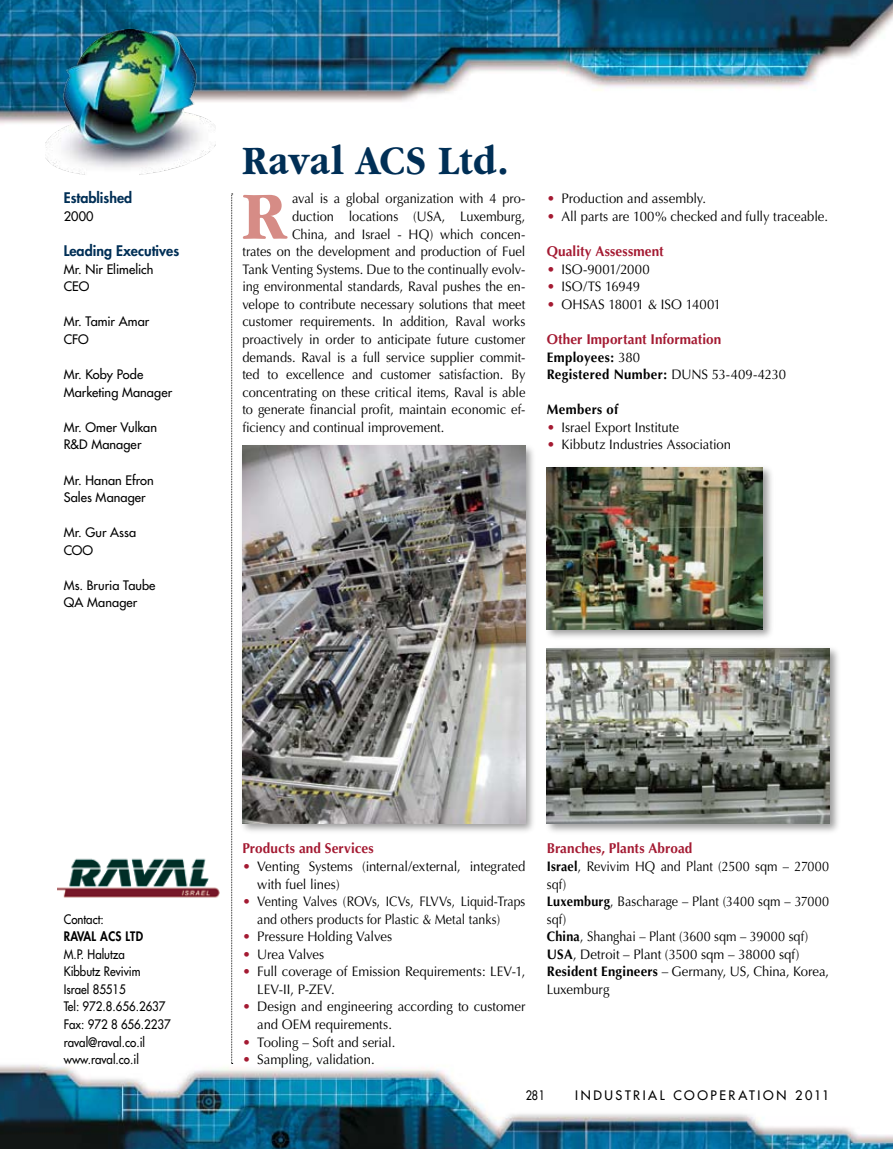
<style>
.page{position:relative;width:893px;height:1149px;background:#fff}
.page>*{position:absolute;margin:0;border:0;box-sizing:border-box;transform-origin:0 0}
.t1{font:700 70.2px "Garamond";color:#d68c86;scale:.95 1}
.t2{font:700 42px "Garamond";letter-spacing:.025em;color:#002f56;scale:.9 1}
.t3{font:700 14.25px "Optima";letter-spacing:.01em;color:#a41a32;scale:.95 1}
.t4{font:800 14.25px "Futura";color:#002f56}
.t5{font:13.8px "Optima";letter-spacing:-.005em;color:#000;scale:.93 1}
.t6{font:13.8px/17.5px "Optima";letter-spacing:-.005em;color:#000;scale:.95 1}
.t7{font:13.8px/17.5px "Optima";letter-spacing:-.005em;color:#000;scale:.91 1}
.t8{font:700 13.8px/17.5px "Optima";letter-spacing:.03em;color:#000;scale:.95 1}
.t9{font:13.8px/17.5px "Optima";color:#a41a32}
.t10{font:12.75px/17.5px "Futura";color:#000}
.t11{font:12.75px/17.5px "Futura";color:#000;scale:.9 1}
.t12{font:12.75px "Futura";letter-spacing:.2em;color:#000}
.t13{font:800 12.75px "Futura";letter-spacing:.03em;color:#000;scale:.9 1}
.t14{font:12.75px "Futura";color:#000;scale:.85 1}
.s1{font-weight:400}
.s2{font-weight:700}
</style>
<div class="page">
<img style="left:0;top:1063px;width:893px;height:85px">
<img style="left:0;top:0;width:893px;height:146px">
<img style="left:46px;top:29px;width:170px;height:146px">
<svg style="left:231px;top:193px;width:2px;height:870px"></svg>
<img style="left:57px;top:858px;width:163px;height:40px">
<div style="left:239px;top:442px;width:298px;height:393px;background:#000;opacity:.4"></div>
<img style="left:242px;top:445px;width:283px;height:377px">
<div style="left:543px;top:644px;width:298px;height:190px;background:#000;opacity:.4"></div>
<img style="left:547px;top:648px;width:282px;height:174px">
<div style="left:543px;top:463px;width:232px;height:178px;background:#000;opacity:.4"></div>
<img style="left:547px;top:467px;width:216px;height:162px">
<p class="t4" style="left:64px;top:189px;width:70px">Established</p>
<p class="t10" style="left:64px;top:207px;width:31px">2000</p>
<p class="t4" style="left:64px;top:241px;width:117px">Leading Executives</p>
<p class="t10" style="left:64px;top:260px;width:91px">Mr. Nir Elimelich<br>CEO</p>
<p class="t10" style="left:64px;top:313px;width:87px">Mr. Tamir Amar<br>CFO</p>
<p class="t10" style="left:64px;top:365px;width:110px">Mr. Koby Pode<br>Marketing Manager</p>
<p class="t10" style="left:64px;top:418px;width:95px">Mr. Omer Vulkan<br>R&amp;D Manager</p>
<p class="t10" style="left:64px;top:471px;width:91px">Mr. Hanan Efron<br>Sales Manager</p>
<p class="t10" style="left:64px;top:523px;width:74px">Mr. Gur Assa<br>COO</p>
<p class="t10" style="left:64px;top:576px;width:93px">Ms. Bruria Taube<br>QA Manager</p>
<h2 class="t2" style="left:242px;top:138px;width:297px">Raval ACS Ltd.</h2>
<h1 class="t1" style="left:242px;top:177px;width:48px">R</h1>
<p class="t5" style="left:292px;top:191px;width:252px">aval is a global organization with 4 pro-</p>
<p class="t5" style="left:292px;top:208px;width:252px">duction locations (USA, Luxemburg,</p>
<p class="t5" style="left:292px;top:226px;width:252px">China, and Israel - HQ) which concen-</p>
<p class="t5" style="left:242px;top:243px;width:306px">trates on the development and production of Fuel</p>
<p class="t5" style="left:242px;top:261px;width:306px">Tank Venting Systems. Due to the continually evolv-</p>
<p class="t5" style="left:242px;top:278px;width:306px">ing environmental standards, Raval pushes the en-</p>
<p class="t5" style="left:242px;top:296px;width:306px">velope to contribute necessary solutions that meet</p>
<p class="t5" style="left:242px;top:313px;width:306px">customer requirements. In addition, Raval works</p>
<p class="t5" style="left:242px;top:331px;width:306px">proactively in order to anticipate future customer</p>
<p class="t5" style="left:242px;top:349px;width:306px">demands. Raval is a full service supplier commit-</p>
<p class="t5" style="left:242px;top:366px;width:306px">ted to excellence and customer satisfaction. By</p>
<p class="t5" style="left:242px;top:384px;width:306px">concentrating on these critical items, Raval is able</p>
<p class="t5" style="left:242px;top:401px;width:306px">to generate financial profit, maintain economic ef-</p>
<p class="t5" style="left:242px;top:419px;width:219px">ficiency and continual improvement.</p>
<p class="t6" style="left:562px;top:190px;width:282px">Production and assembly.<br>All parts are 100% checked and fully traceable.</p>
<p class="t3" style="left:547px;top:243px;width:125px">Quality Assessment</p>
<p class="t6" style="left:562px;top:260px;width:170px">ISO-9001/2000<br>ISO/TS 16949<br>OHSAS 18001 &amp; ISO 14001</p>
<p class="t3" style="left:547px;top:331px;width:185px">Other Important Information</p>
<p class="t8" style="left:547px;top:348px;width:254px">Employees: <span class="s1">380<br></span>Registered Number: <span class="s1">DUNS 53-409-4230</span></p>
<p class="t8" style="left:547px;top:401px;width:77px">Members of</p>
<p class="t6" style="left:562px;top:418px;width:180px">Israel Export Institute<br>Kibbutz Industries Association</p>
<p class="t9" style="left:547px;top:190px;width:10px">• •</p>
<p class="t9" style="left:547px;top:260px;width:10px;text-align:justify">• • •</p>
<p class="t9" style="left:547px;top:418px;width:10px">• •</p>
<p class="t11" style="left:64px;top:909px;width:46px">Contact:</p>
<p class="t13" style="left:64px;top:927px;width:90px">RAVAL ACS LTD</p>
<p class="t11" style="left:64px;top:944px;width:120px">M.P. Halutza<br>Kibbutz Revivim<br>Israel 85515<br>Tel: 972.8.656.2637<br>Fax: 972 8 656.2237 raval@raval.co.il www.raval.co.il</p>
<p class="t3" style="left:242px;top:840px;width:140px">Products and Services</p>
<p class="t6" style="left:257px;top:857px;width:284px">Venting Systems (internal/external, integrated with fuel lines)<br>Venting Valves (ROVs, ICVs, FLVVs, Liquid-Traps and others products for Plastic &amp; Metal tanks)<br>Pressure Holding Valves<br>Urea Valves<br>Full coverage of Emission Requirements: LEV-1,<br>LEV-II, P-ZEV.<br>Design and engineering according to customer and OEM requirements.<br>Tooling – Soft and serial.<br>Sampling, validation.</p>
<p class="t9" style="left:242px;top:857px;width:10px">•</p>
<p class="t9" style="left:242px;top:892px;width:10px">•</p>
<p class="t9" style="left:242px;top:927px;width:10px;text-align:justify">• • •</p>
<p class="t9" style="left:242px;top:997px;width:10px">•</p>
<p class="t9" style="left:242px;top:1032px;width:10px">• •</p>
<p class="t3" style="left:547px;top:840px;width:155px">Branches, Plants Abroad</p>
<p class="t7" style="left:547px;top:857px;width:312px"><span class="s2">Israel</span>, Revivim HQ and Plant (2500 sqm – 27000 sqf)<br><span class="s2">Luxemburg</span>, Bascharage – Plant (3400 sqm – 37000 sqf)<br><span class="s2">China</span>, Shanghai – Plant (3600 sqm – 39000 sqf)<br><span class="s2">USA</span>, Detroit – Plant (3500 sqm – 38000 sqf)<br><span class="s2">Resident Engineers</span> – Germany, US, China, Korea,<br>Luxemburg</p>
<p class="t14" style="left:526px;top:1086px;width:24px">281</p>
<p class="t12" style="left:575px;top:1086px;width:256px">INDUSTRIAL COOPERATION 2011</p>
</div>
